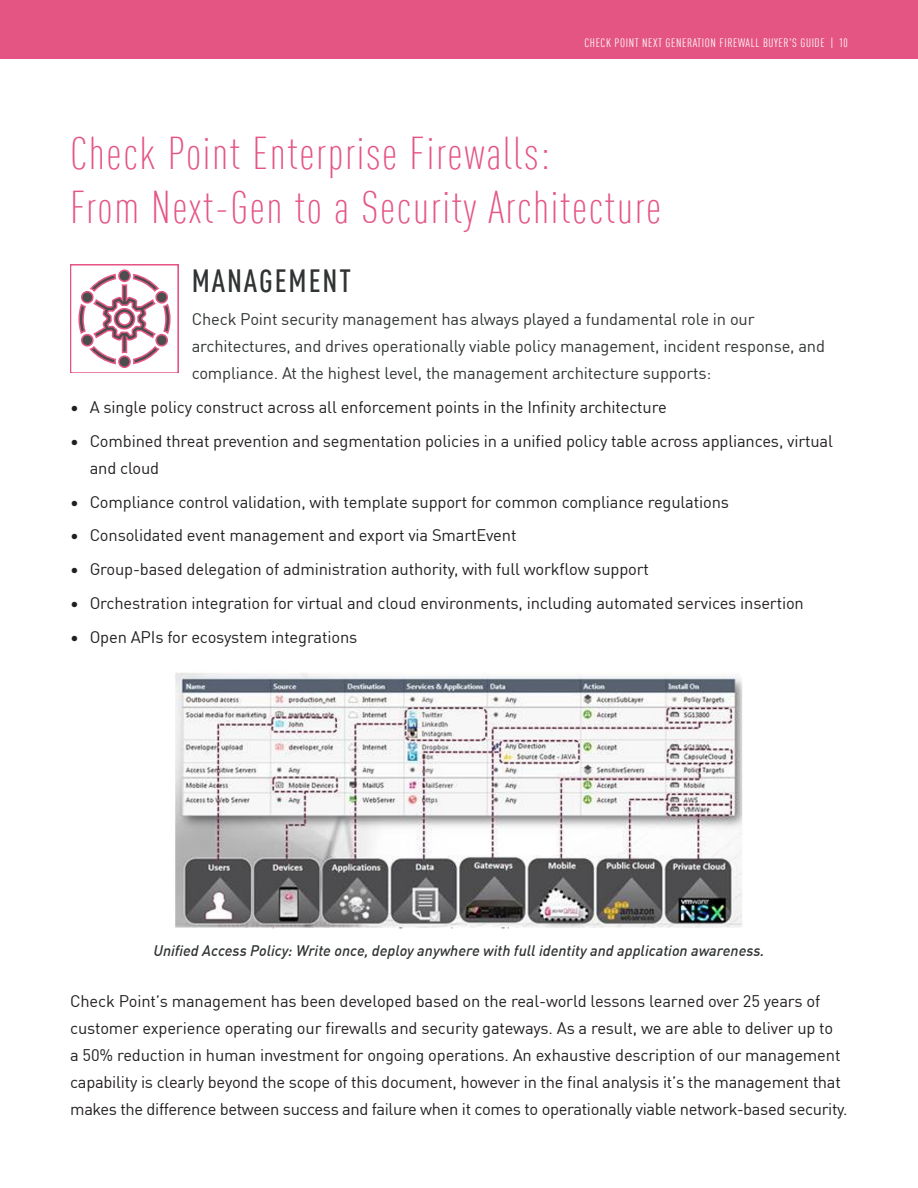
<style>
.page{position:relative;width:918px;height:1188px;background:#fff}
.page>*{position:absolute;margin:0;border:0;box-sizing:border-box;transform-origin:0 0}
.t1{font:300 condensed 45px/54px "DIN Pro";letter-spacing:.035em;color:#e55584}
.t2{font:500 condensed 31.5px "DIN Pro";letter-spacing:.06em;color:#313434}
.t3{font:16.5px/27px "DIN Pro";letter-spacing:-.01em;color:#231f20}
.t4{font:16.5px/27px "DIN Pro";letter-spacing:-.01em;color:#313434}
.t5{font:italic 500 15px "DIN Pro";color:#313434}
.t6{font:condensed 12px "DIN Pro";letter-spacing:.05em;color:#fff}
</style>
<div class="page">
<div style="left:0;top:0;width:918px;height:58px;background:#e55584"></div>
<svg style="left:70px;top:265px;width:108px;height:108px"></svg>
<img style="left:175px;top:673px;width:567px;height:256px">
<p class="t6" style="left:585px;top:34px;width:265px">CHECK POINT NEXT GENERATION FIREWALL BUYER'S GUIDE | 10</p>
<p class="t1" style="left:70px;top:124px;width:593px">Check Point Enterprise Firewalls:<br>From Next-Gen to a Security Architecture</p>
<p class="t2" style="left:192px;top:258px;width:161px">MANAGEMENT</p>
<p class="t4" style="left:192px;top:305px;width:635px">Check Point security management has always played a fundamental role in our architectures, and drives operationally viable policy management, incident response, and compliance. At the highest level, the management architecture supports:</p>
<p class="t3" style="left:70px;top:393px;width:598px">• A single policy construct across all enforcement points in the Infinity architecture</p>
<p class="t3" style="left:90px;top:426px;width:745px;text-indent:-20px">• Combined threat prevention and segmentation policies in a unified policy table across appliances, virtual and cloud</p>
<p class="t3" style="left:70px;top:487px;width:660px">• Compliance control validation, with template support for common compliance regulations</p>
<p class="t3" style="left:70px;top:521px;width:448px">• Consolidated event management and export via SmartEvent</p>
<p class="t3" style="left:70px;top:555px;width:580px">• Group-based delegation of administration authority, with full workflow support</p>
<p class="t3" style="left:70px;top:588px;width:735px">• Orchestration integration for virtual and cloud environments, including automated services insertion</p>
<p class="t3" style="left:70px;top:622px;width:289px">• Open APIs for ecosystem integrations</p>
<p class="t5" style="left:153px;top:940px;width:613px">Unified Access Policy: Write once, deploy anywhere with full identity and application awareness.</p>
<p class="t3" style="left:70px;top:987px;width:779px">Check Point’s management has been developed based on the real-world lessons learned over 25 years of customer experience operating our firewalls and security gateways. As a result, we are able to deliver up to<br>a 50% reduction in human investment for ongoing operations. An exhaustive description of our management capability is clearly beyond the scope of this document, however in the final analysis it’s the management that makes the difference between success and failure when it comes to operationally viable network-based security.</p>
</div>
